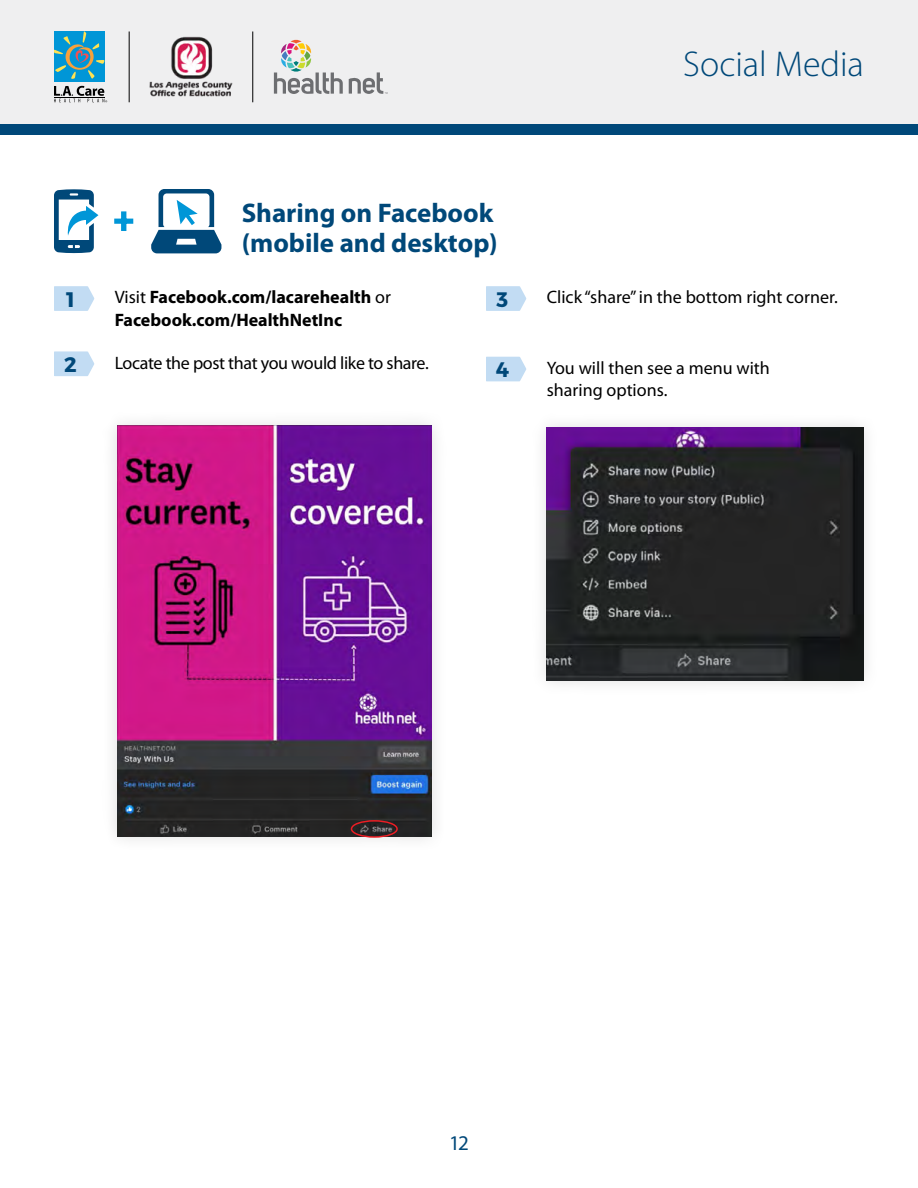
<style>
.page{position:relative;width:918px;height:1188px;background:#fff}
.page>*{position:absolute;margin:0;border:0;box-sizing:border-box;transform-origin:0 0}
.t1{font:300 36px "Myriad Pro";color:#004879}
.t2{font:700 27px/30px "Myriad Pro";color:#004879}
.t3{font:700 21px "Montserrat";color:#004879}
.t4{font:21px "Myriad Pro";color:#004879}
.t5{font:18px/22.5px "Myriad Pro";color:#000}
.t6{font:700 18px/22.5px "Myriad Pro";color:#000}
.t7{font:18px "Myriad Pro";letter-spacing:-.02em;color:#000}
.s1{font-weight:400}
</style>
<div class="page">
<div style="left:0;top:0;width:918px;height:132px;background:#efeff0"></div>
<div style="left:0;top:124px;width:918px;height:11px;background:#004879"></div>
<div style="left:54px;top:32px;width:50px;height:50px;background:#0096d7"></div>
<svg style="left:54px;top:32px;width:50px;height:47px"></svg>
<svg style="left:54px;top:86px;width:53px;height:16px"></svg>
<svg style="left:274px;top:40px;width:114px;height:54px"></svg>
<img style="left:149px;top:36px;width:84px;height:61px">
<hr style="left:129px;top:32px;width:1px;height:70px;background:#000">
<hr style="left:252px;top:32px;width:1px;height:70px;background:#000">
<svg style="left:151px;top:189px;width:70px;height:64px"></svg>
<svg style="left:54px;top:189px;width:44px;height:64px"></svg>
<svg style="left:114px;top:211px;width:20px;height:20px"></svg>
<svg style="left:54px;top:286px;width:40px;height:25px"></svg>
<svg style="left:54px;top:351px;width:40px;height:25px"></svg>
<svg style="left:486px;top:286px;width:40px;height:25px"></svg>
<svg style="left:486px;top:357px;width:40px;height:24px"></svg>
<div style="left:530px;top:411px;width:349px;height:285px;background:#fbfbfb"></div>
<img style="left:547px;top:427px;width:316px;height:253px">
<div style="left:100px;top:409px;width:349px;height:445px;background:#fbfbfb"></div>
<img style="left:117px;top:426px;width:315px;height:410px">
<div style="left:351px;top:820px;width:47px;height:18px;border:1px solid #ed1d24;border-radius:50%"></div>
<h3 class="t2" style="left:242px;top:197px;width:258px">Sharing on Facebook (mobile and desktop)</h3>
<h1 class="t1" style="left:683px;top:44px;width:182px">Social Media</h1>
<p class="t3" style="left:66px;top:286px;width:10px">1</p>
<p class="t6" style="left:115px;top:285px;width:278px"><span class="s1">Visit</span> Facebook.com/lacarehealth <span class="s1">or<br></span>Facebook.com/HealthNetInc</p>
<p class="t3" style="left:64px;top:351px;width:14px">2</p>
<p class="t7" style="left:115px;top:352px;width:316px">Locate the post that you would like to share.</p>
<p class="t3" style="left:497px;top:286px;width:13px">3</p>
<p class="t5" style="left:547px;top:286px;width:293px">Click “share” in the bottom right corner.</p>
<p class="t3" style="left:496px;top:357px;width:15px">4</p>
<p class="t5" style="left:547px;top:356px;width:225px">You will then see a menu with sharing options.</p>
<p class="t4" style="left:449px;top:1130px;width:21px">12</p>
</div>
